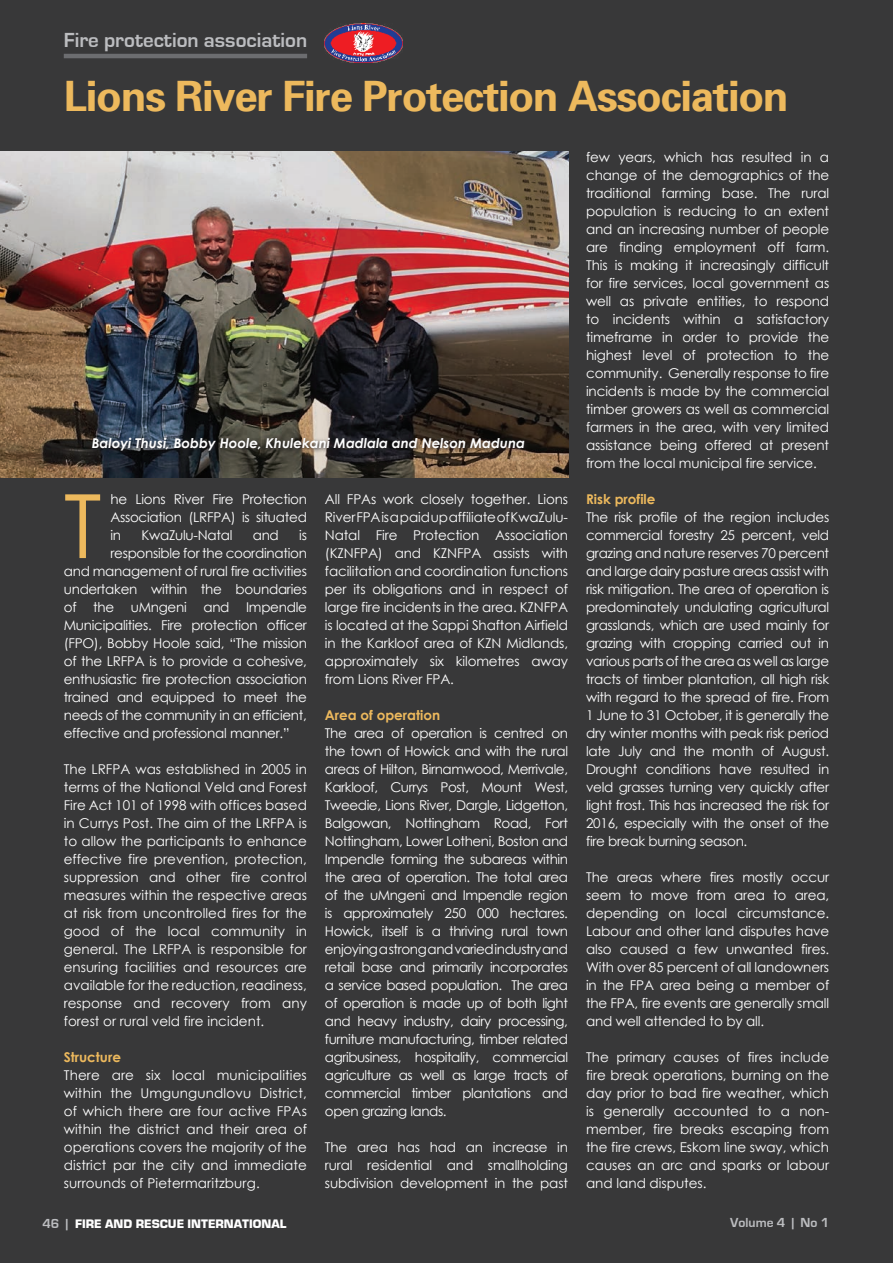
<style>
.page{position:relative;width:893px;height:1263px;background:#383839}
.page>*{position:absolute;margin:0;border:0;box-sizing:border-box;transform-origin:0 0}
.t1{font:88.65px "Century Gothic";color:#edb95d}
.t2{font:700 42px "Univers 65";letter-spacing:-.03em;color:#edb95d}
.t3{font:700 21px "Eurostile";color:#bcbdc0}
.t4{font:13.5px/18px "Century Gothic";letter-spacing:-.02em;color:#fff;text-align:justify}
.t5{font:italic 700 13.5px "Century Gothic";color:#fff}
.t6{font:700 13.5px "Century Gothic";color:#edb95d}
.t7{font:700 13.5px "Eurostile";color:#bcbdc0}
.t8{font:900 12.75px "Eurostile";color:#fff}
.s1{font-weight:700;font-size:13.5px;color:#bcbdc0}
</style>
<div class="page">
<hr style="left:64px;top:54px;width:243px;height:4px;background:#6c6d70">
<img style="left:0;top:152px;width:568px;height:325px">
<svg style="left:90px;top:435px;width:440px;height:21px;background:#393532"></svg>
<img style="left:325px;top:23px;width:77px;height:40px">
<h3 class="t3" style="left:64px;top:28px;width:245px">Fire protection association</h3>
<h2 class="t2" style="left:64px;top:69px;width:726px">Lions River Fire Protection Association</h2>
<p class="t5" style="left:92px;top:432px;width:435px">Baloyi Thusi, Bobby Hoole, Khulekani Madlala and Nelson Maduna</p>
<h1 class="t1" style="left:64px;top:464px;width:39px">T</h1>
<p class="t4" style="left:110px;top:490px;width:198px">he Lions River Fire Protection Association (LRFPA) is situated in</p>
<p class="t4" style="left:141px;top:526px;width:92px">KwaZulu-Natal</p>
<p class="t4" style="left:253px;top:526px;width:28px">and</p>
<p class="t4" style="left:299px;top:526px;width:9px">is</p>
<p class="t4" style="left:110px;top:544px;width:198px">responsible for the coordination</p>
<p class="t4" style="left:64px;top:562px;width:245px">and management of rural fire activities</p>
<p class="t4" style="left:64px;top:580px;width:245px">undertaken within the boundaries</p>
<p class="t4" style="left:64px;top:598px;width:245px">of the uMngeni and Impendle</p>
<p class="t4" style="left:64px;top:616px;width:245px">Municipalities. Fire protection officer</p>
<p class="t4" style="left:64px;top:634px;width:245px">(FPO), Bobby Hoole said, “The mission</p>
<p class="t4" style="left:64px;top:652px;width:245px">of the LRFPA is to provide a cohesive,</p>
<p class="t4" style="left:64px;top:670px;width:245px">enthusiastic fire protection association</p>
<p class="t4" style="left:64px;top:688px;width:245px">trained and equipped to meet the</p>
<p class="t4" style="left:64px;top:706px;width:245px">needs of the community in an efficient,</p>
<p class="t4" style="left:64px;top:724px;width:227px">effective and professional manner.”</p>
<p class="t4" style="left:64px;top:760px;width:245px">The LRFPA was established in 2005 in terms of the National Veld and Forest Fire Act 101 of 1998 with offices based in Currys Post. The aim of the LRFPA is to allow the participants to enhance effective fire prevention, protection, suppression and other fire control measures within the respective areas at risk from uncontrolled fires for the good of the local community in general. The LRFPA is responsible for ensuring facilities and resources are available for the reduction, readiness, response and recovery from any forest or rural veld fire incident.</p>
<p class="t6" style="left:64px;top:1047px;width:59px">Structure</p>
<p class="t4" style="left:64px;top:1066px;width:245px">There are six local municipalities within the Umgungundlovu District, of which there are four active FPAs within the district and their area of operations covers the majority of the district par the city and immediate surrounds of Pietermaritzburg.</p>
<p class="t4" style="left:325px;top:490px;width:245px">All FPAs work closely together. Lions River FPA is a paid up affiliate of KwaZulu-Natal Fire Protection Association (KZNFPA) and KZNFPA assists with facilitation and coordination functions per its obligations and in respect of large fire incidents in the area. KZNFPA is located at the Sappi Shafton Airfield in the Karkloof area of KZN Midlands, approximately six kilometres away from Lions River FPA.</p>
<p class="t6" style="left:325px;top:705px;width:117px">Area of operation</p>
<p class="t4" style="left:325px;top:724px;width:245px">The area of operation is centred on the town of Howick and with the rural areas of Hilton, Birnamwood, Merrivale, Karkloof, Currys Post, Mount West, Tweedie, Lions River, Dargle, Lidgetton, Balgowan, Nottingham Road, Fort Nottingham, Lower Lotheni, Boston and Impendle forming the subareas within the area of operation. The total area of the uMngeni and Impendle region is approximately 250 000 hectares.<br>Howick, itself is a thriving rural town enjoying a strong and varied industry and retail base and primarily incorporates a service based population. The area of operation is made up of both light and heavy industry, dairy processing, furniture manufacturing, timber related agribusiness, hospitality, commercial agriculture as well as large tracts of commercial timber plantations and open grazing lands.</p>
<p class="t4" style="left:325px;top:1138px;width:245px">The area has had an increase in rural residential and smallholding subdivision development in the past</p>
<p class="t4" style="left:586px;top:148px;width:245px">few years, which has resulted in a change of the demographics of the traditional farming base. The rural population is reducing to an extent and an increasing number of people are finding employment off farm.<br>This is making it increasingly difficult for fire services, local government as well as private entities, to respond to incidents within a satisfactory timeframe in order to provide the highest level of protection to the community. Generally response to fire incidents is made by the commercial timber growers as well as commercial farmers in the area, with very limited assistance being offered at present from the local municipal fire service.</p>
<p class="t6" style="left:586px;top:488px;width:71px">Risk profile</p>
<p class="t4" style="left:586px;top:508px;width:245px">The risk profile of the region includes commercial forestry 25 percent, veld grazing and nature reserves 70 percent and large dairy pasture areas assist with risk mitigation. The area of operation is predominately undulating agricultural grasslands, which are used mainly for grazing with cropping carried out in various parts of the area as well as large tracts of timber plantation, all high risk with regard to the spread of fire. From 1 June to 31 October, it is generally the dry winter months with peak risk period late July and the month of August.<br>Drought conditions have resulted in veld grasses turning very quickly after light frost. This has increased the risk for 2016, especially with the onset of the fire break burning season.</p>
<p class="t4" style="left:586px;top:867px;width:245px">The areas where fires mostly occur seem to move from area to area, depending on local circumstance.<br>Labour and other land disputes have also caused a few unwanted fires.<br>With over 85 percent of all landowners in the FPA area being a member of the FPA, fire events are generally small and well attended to by all.</p>
<p class="t4" style="left:586px;top:1047px;width:245px">The primary causes of fires include fire break operations, burning on the day prior to bad fire weather, which is generally accounted to a non&shy;member, fire breaks escaping from the fire crews, Eskom line sway, which causes an arc and sparks or labour and land disputes.</p>
<p class="t8" style="left:43px;top:1217px;width:245px"><span class="s1">46 |</span> FIRE AND RESCUE INTERNATIONAL</p>
<p class="t7" style="left:730px;top:1215px;width:100px">Volume 4 | No 1</p>
</div>
